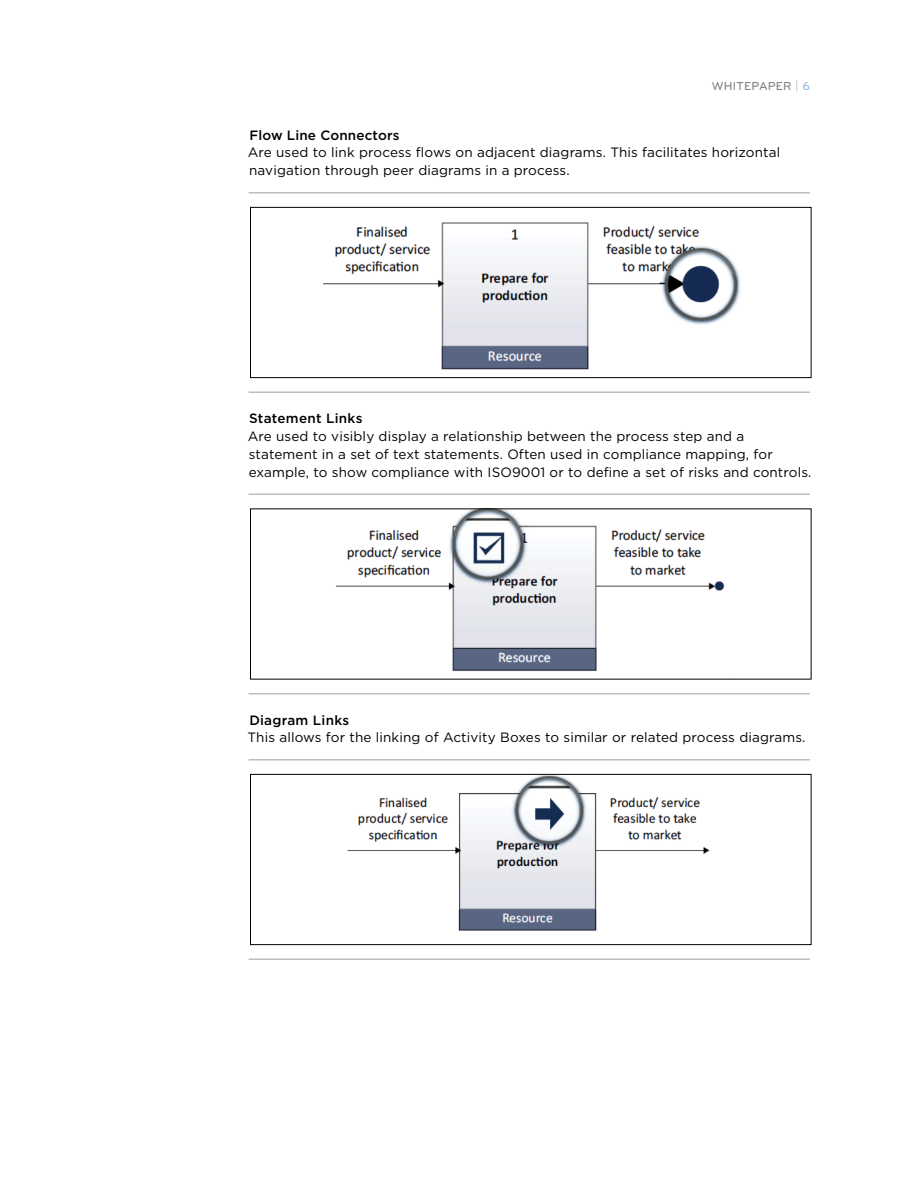
<style>
.page{position:relative;width:918px;height:1188px;background:#fff}
.page>*{position:absolute;margin:0;border:0;box-sizing:border-box;transform-origin:0 0}
.t1{font:13.5px/18px "Gotham";letter-spacing:.01em;color:#000}
.t2{font:500 13.5px "Gotham";letter-spacing:.015em;color:#000}
.t3{font:500 12px "Bryant Pro";letter-spacing:.015em;color:#808285}
.s1{color:#bcbec0}
.s2{color:#92b9df}
</style>
<div class="page">
<hr style="left:249px;top:192px;width:561px;height:2px;background:#bcbec0">
<hr style="left:249px;top:392px;width:561px;height:1px;background:#bcbec0">
<hr style="left:249px;top:494px;width:561px;height:1px;background:#bcbec0">
<hr style="left:249px;top:693px;width:561px;height:1px;background:#bcbec0">
<hr style="left:249px;top:759px;width:561px;height:1px;background:#bcbec0">
<hr style="left:249px;top:958px;width:561px;height:2px;background:#bcbec0">
<img style="left:322px;top:222px;width:418px;height:148px">
<div style="left:250px;top:207px;width:562px;height:171px;border:1px solid #000"></div>
<img style="left:335px;top:510px;width:390px;height:161px">
<img style="left:347px;top:776px;width:363px;height:155px">
<div style="left:250px;top:774px;width:562px;height:171px;border:1px solid #000"></div>
<p class="t3" style="left:712px;top:79px;width:100px">WHITEPAPER <span class="s1">|</span> <span class="s2">6</span></p>
<p class="t2" style="left:249px;top:126px;width:152px">Flow Line Connectors</p>
<p class="t1" style="left:248px;top:143px;width:534px">Are used to link process flows on adjacent diagrams. This facilitates horizontal navigation through peer diagrams in a process.</p>
<p class="t2" style="left:249px;top:409px;width:115px">Statement Links</p>
<p class="t1" style="left:248px;top:427px;width:565px">Are used to visibly display a relationship between the process step and a statement in a set of text statements. Often used in compliance mapping, for example, to show compliance with ISO9001 or to define a set of risks and controls.</p>
<p class="t2" style="left:249px;top:711px;width:101px">Diagram Links</p>
<p class="t1" style="left:248px;top:728px;width:559px">This allows for the linking of Activity Boxes to similar or related process diagrams.</p>
</div>
